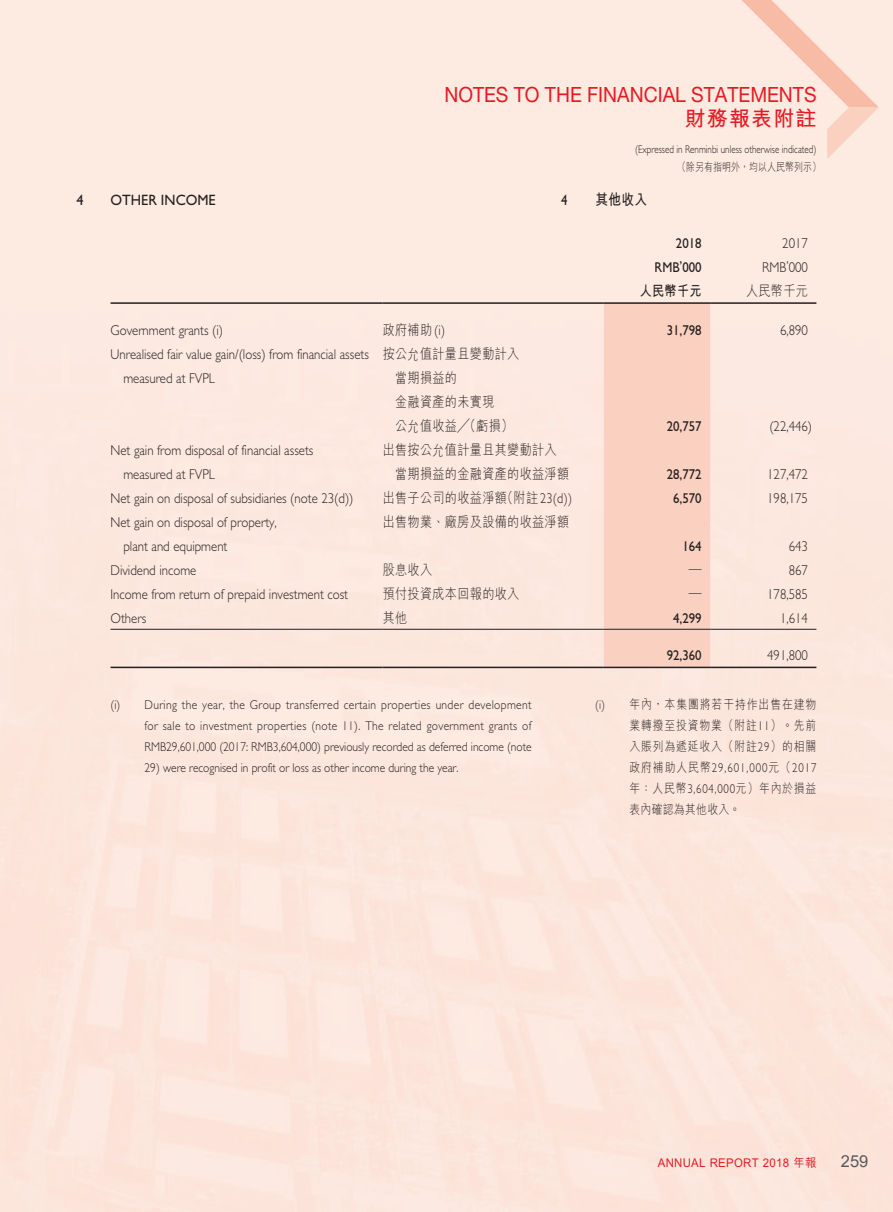
<style>
.page{position:relative;width:893px;height:1212px;background:#fff}
.page>*{position:absolute;margin:0;border:0;box-sizing:border-box;transform-origin:0 0}
.t1{font:21px "Helvetica Neue LT Std";color:#e51a23;scale:.92 1}
.t2{font:700 21px "M Hei HK";letter-spacing:.055em;color:#e51a23}
.t3{font:16.5px "Arial";color:#57585a}
._3__標題{font:15px "Gill Sans Std";color:#231f20;scale:.95 1}
._8__標題---C{font:700 15px "M Hei HK";color:#231f20;scale:.85 1}
._8__標題---C-2{font:15px "Gill Sans Std";color:#231f20;scale:.85 1}
._1__內文{font:300 14.25px "Gill Sans Std";color:#231f20;scale:.9 1}
._6__內文---C{font:300 14.25px "M Hei HK";letter-spacing:.03em;color:#231f20;scale:.85 1}
._1__內文-2{font:14.25px "Gill Sans Std";color:#231f20;scale:.9 1}
._6__內文---C-2{font:700 14.25px "M Hei HK";letter-spacing:.03em;color:#231f20;scale:.85 1}
._1__內文-3{font:700 14.25px "M Hei HK";color:#231f20;scale:.9 1}
._2__附註內文{font:300 12.75px/21px "Gill Sans Std";color:#231f20;text-align:justify;scale:.9 1}
._7__附註內文---C{font:300 12.75px/21px "M Hei HK";letter-spacing:.08em;color:#231f20;text-align:justify;scale:.85 1}
.t4{font:500 12px "M Hei HK";letter-spacing:.03em;color:#e51a23;scale:.95 1}
.t5{font:300 11.25px "Gill Sans Std";color:#231f20;scale:.8 1}
.t6{font:300 11.25px "M Hei HK";color:#231f20;scale:.8 1}
.s1{font-family:"Gill Sans Std"}
</style>
<div class="page">
<svg style="left:720px;top:0;width:159px;height:159px;background:#fce2d7"></svg>
<div style="left:604px;top:304px;width:106px;height:363px;background:#fad0c0"></div>
<hr style="left:111px;top:302px;width:272px;height:2px;background:#231f20">
<hr style="left:383px;top:302px;width:221px;height:2px;background:#231f20">
<hr style="left:604px;top:302px;width:106px;height:2px;background:#231f20">
<hr style="left:710px;top:302px;width:106px;height:2px;background:#231f20">
<hr style="left:111px;top:629px;width:272px;height:1px;background:#231f20">
<hr style="left:383px;top:629px;width:221px;height:1px;background:#231f20">
<hr style="left:604px;top:629px;width:106px;height:1px;background:#231f20">
<hr style="left:710px;top:629px;width:106px;height:1px;background:#231f20">
<hr style="left:111px;top:667px;width:272px;height:1px;background:#231f20">
<hr style="left:383px;top:667px;width:221px;height:1px;background:#231f20">
<hr style="left:604px;top:667px;width:106px;height:1px;background:#231f20">
<hr style="left:710px;top:667px;width:106px;height:1px;background:#231f20">
<p class="_3__標題" style="left:77px;top:191px;width:9px">4</p>
<p class="_3__標題" style="left:111px;top:191px;width:112px">OTHER INCOME</p>
<h1 class="t1" style="left:444px;top:82px;width:406px">NOTES TO THE FINANCIAL STATEMENTS</h1>
<h1 class="t2" style="left:685px;top:103px;width:133px">財務報表附註</h1>
<p class="t5" style="left:635px;top:143px;width:228px">(Expressed in Renminbi unless otherwise indicated)</p>
<p class="t6" style="left:677px;top:162px;width:181px">（除另有指明外，均以人民幣列示）</p>
<p class="_8__標題---C-2" style="left:561px;top:191px;width:9px">4</p>
<p class="_8__標題---C" style="left:595px;top:188px;width:63px">其他收入</p>
<p class="_1__內文-2" style="left:676px;top:235px;width:30px">2018</p>
<p class="_1__內文" style="left:782px;top:235px;width:30px">2017</p>
<p class="_1__內文-2" style="left:655px;top:259px;width:54px">RMB’000</p>
<p class="_1__內文" style="left:762px;top:259px;width:52px">RMB’000</p>
<p class="_6__內文---C-2" style="left:640px;top:280px;width:74px">人民幣千元</p>
<p class="_6__內文---C" style="left:746px;top:283px;width:74px">人民幣千元</p>
<p class="_1__內文" style="left:111px;top:322px;width:127px">Government grants (i)</p>
<p class="_6__內文---C" style="left:383px;top:322px;width:75px">政府補助<span class="s1">(i)</span></p>
<p class="_1__內文-2" style="left:667px;top:322px;width:40px">31,798</p>
<p class="_1__內文" style="left:780px;top:322px;width:33px">6,890</p>
<p class="_1__內文" style="left:111px;top:346px;width:289px">Unrealised fair value gain/(loss) from financial assets</p>
<p class="_1__內文" style="left:123px;top:370px;width:103px">measured at FVPL</p>
<p class="_6__內文---C" style="left:383px;top:346px;width:162px">按公允值計量且變動計入</p>
<p class="_6__內文---C" style="left:395px;top:370px;width:74px">當期損益的</p>
<p class="_6__內文---C" style="left:395px;top:394px;width:118px">金融資產的未實現</p>
<p class="_6__內文---C" style="left:395px;top:418px;width:140px">公允值收益╱（虧損）</p>
<p class="_1__內文-2" style="left:667px;top:418px;width:40px">20,757</p>
<p class="_1__內文" style="left:769px;top:418px;width:49px">(22,446)</p>
<p class="_1__內文" style="left:111px;top:442px;width:227px">Net gain from disposal of financial assets</p>
<p class="_1__內文" style="left:123px;top:466px;width:103px">measured at FVPL</p>
<p class="_6__內文---C" style="left:383px;top:442px;width:206px">出售按公允值計量且其變動計入</p>
<p class="_6__內文---C" style="left:395px;top:466px;width:206px">當期損益的金融資產的收益淨額</p>
<p class="_1__內文-2" style="left:667px;top:466px;width:40px">28,772</p>
<p class="_1__內文" style="left:767px;top:466px;width:47px">127,472</p>
<p class="_1__內文" style="left:111px;top:490px;width:271px">Net gain on disposal of subsidiaries (note 23(d))</p>
<p class="_6__內文---C" style="left:383px;top:490px;width:224px">出售子公司的收益淨額（附註<span class="s1">23(d))</span></p>
<p class="_1__內文-2" style="left:673px;top:490px;width:33px">6,570</p>
<p class="_1__內文" style="left:767px;top:490px;width:47px">198,175</p>
<p class="_1__內文" style="left:111px;top:514px;width:186px">Net gain on disposal of property,</p>
<p class="_1__內文" style="left:123px;top:538px;width:117px">plant and equipment</p>
<p class="_6__內文---C" style="left:383px;top:514px;width:221px">出售物業、廠房及設備的收益淨額</p>
<p class="_1__內文-2" style="left:682px;top:538px;width:23px">164</p>
<p class="_1__內文" style="left:789px;top:538px;width:23px">643</p>
<p class="_1__內文" style="left:111px;top:562px;width:97px">Dividend income</p>
<p class="_6__內文---C" style="left:383px;top:562px;width:60px">股息收入</p>
<p class="_1__內文-3" style="left:689px;top:559px;width:16px">—</p>
<p class="_1__內文" style="left:789px;top:562px;width:23px">867</p>
<p class="_1__內文" style="left:111px;top:586px;width:265px">Income from return of prepaid investment cost</p>
<p class="_6__內文---C" style="left:383px;top:586px;width:162px">預付投資成本回報的收入</p>
<p class="_1__內文-3" style="left:689px;top:583px;width:16px">—</p>
<p class="_1__內文" style="left:767px;top:586px;width:47px">178,585</p>
<p class="_1__內文" style="left:111px;top:610px;width:41px">Others</p>
<p class="_6__內文---C" style="left:383px;top:610px;width:30px">其他</p>
<p class="_1__內文-2" style="left:673px;top:610px;width:33px">4,299</p>
<p class="_1__內文" style="left:780px;top:610px;width:33px">1,614</p>
<p class="_1__內文-2" style="left:667px;top:647px;width:40px">92,360</p>
<p class="_1__內文" style="left:767px;top:647px;width:47px">491,800</p>
<p class="_2__附註內文" style="left:145px;top:694px;width:432px;text-indent:-34px">(i) During the year, the Group transferred certain properties under development for sale to investment properties (note 11). The related government grants of RMB29,601,000 (2017: RMB3,604,000) previously recorded as deferred income (note</p>
<p class="_2__附註內文" style="left:145px;top:757px;width:350px">29) were recognised in profit or loss as other income during the year.</p>
<p class="_7__附註內文---C" style="left:629px;top:693px;width:222px;text-indent:-34px"><span class="s1">(i)</span> 年內，本集團將若干持作出售在建物業轉撥至投資物業（附註<span class="s1">11</span>）。先前入賬列為遞延收入（附註<span class="s1">29</span>）的相關政府補助人民幣<span class="s1">29,601,000</span>元（<span class="s1">2017</span>年：人民幣<span class="s1">3,604,000</span>元）年內於損益表內確認為其他收入。</p>
<p class="t4" style="left:658px;top:1154px;width:169px">ANNUAL REPORT 2018 年報</p>
<p class="t3" style="left:841px;top:1150px;width:29px">259</p>
</div>
